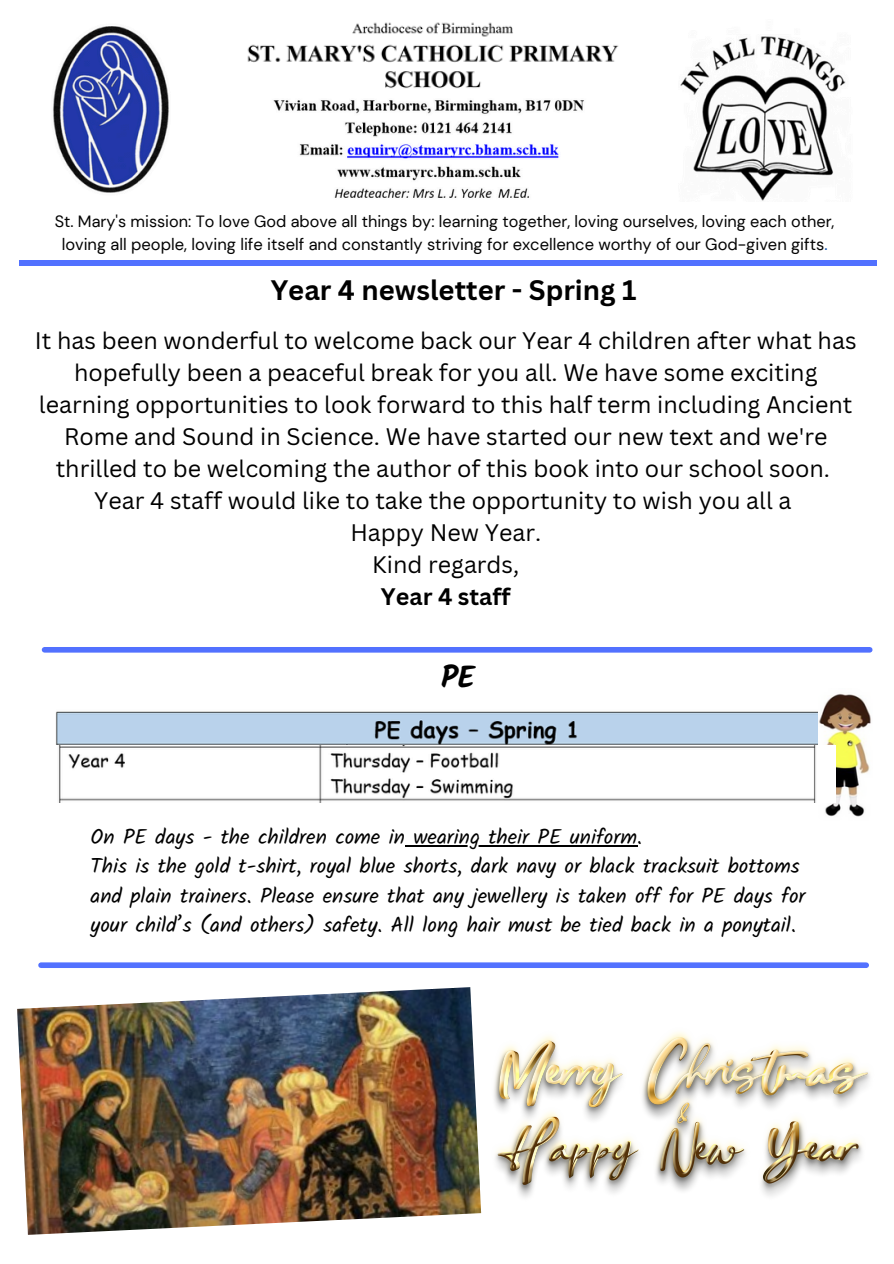
<style>
.page{position:relative;width:894px;height:1264px;background:#fff}
.page>*{position:absolute;margin:0;border:0;box-sizing:border-box;transform-origin:0 0}
.t1{font:700 30.75px "Kalam";color:#000}
.t2{font:700 27.45px "Canva Sans";color:#000}
.t3{font:23.25px/32px "Canva Sans";color:#000;text-align:center}
.t4{font:21px/29.2px "Kalam";color:#000}
.t5{font:16.5px "DM Sans";color:#030303}
.t6{font:16.35px "DM Sans";color:#030303}
.s1{color:#004aad}
.s2{font-weight:700}
</style>
<div class="page">
<img style="left:53px;top:26px;width:116px;height:167px">
<img style="left:680px;top:36px;width:166px;height:165px">
<img style="left:247px;top:22px;width:372px;height:66px">
<img style="left:273px;top:100px;width:311px;height:98px">
<hr style="left:19px;top:261px;width:856px;height:4px;background:#5271ff">
<div style="left:45px;top:647px;width:824px;height:5px;background:#5271ff"></div>
<hr style="left:405px;top:845px;width:232px;height:1px;background:#000">
<img style="left:56px;top:711px;width:761px;height:35px">
<img style="left:817px;top:693px;width:54px;height:124px">
<div style="left:41px;top:962px;width:825px;height:6px;background:#5271ff"></div>
<img style="left:58px;top:746px;width:777px;height:56px">
<img style="left:17px;top:987px;width:464px;height:247px">
<img style="left:494px;top:1032px;width:376px;height:166px">
<p class="t6" style="left:55px;top:210px;width:781px">St. Mary's mission: To love God above all things by: learning together, loving ourselves, loving each other,</p>
<p class="t5" style="left:62px;top:234px;width:767px">loving all people, loving life itself and constantly striving for excellence worthy of our God-given gifts<span class="s1">.</span></p>
<p class="t2" style="left:270px;top:271px;width:367px">Year 4 newsletter - Spring 1</p>
<p class="t3" style="left:35px;top:324px;width:823px">It has been wonderful to welcome back our Year 4 children after what has hopefully been a peaceful break for you all. We have some exciting learning opportunities to look forward to this half term including Ancient Rome and Sound in Science. We have started our new text and we're thrilled to be welcoming the author of this book into our school soon.<br>Year 4 staff would like to take the opportunity to wish you all a<br>Happy New Year.<br>Kind regards,<br><span class="s2">Year 4 staff</span></p>
<p class="t1" style="left:441px;top:659px;width:35px">PE</p>
<p class="t4" style="left:91px;top:822px;width:553px">On PE days - the children come in wearing their PE uniform.</p>
<p class="t4" style="left:91px;top:851px;width:716px">This is the gold t-shirt, royal blue shorts, dark navy or black tracksuit bottoms and plain trainers. Please ensure that any jewellery is taken off for PE days for your child’s (and others) safety. All long hair must be tied back in a ponytail.</p>
</div>
